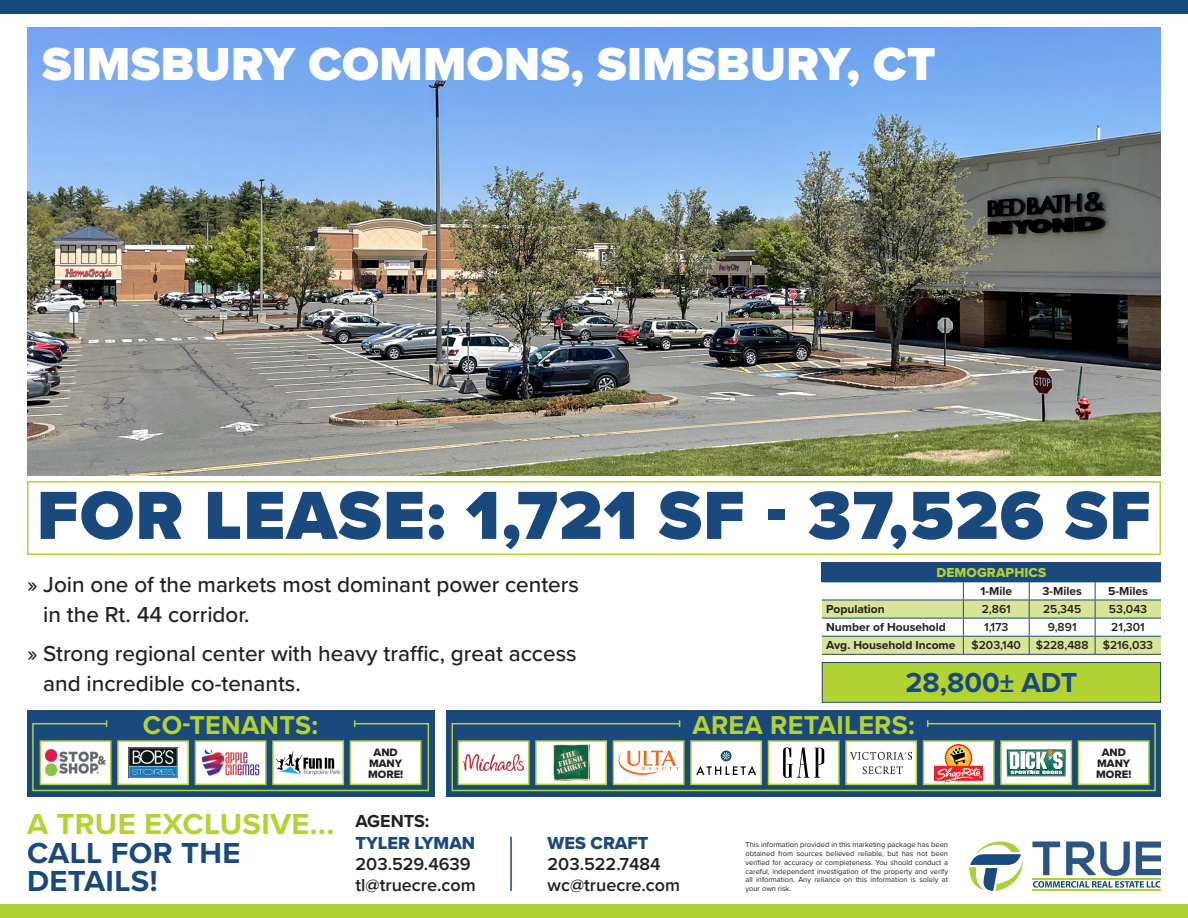
<style>
.page{position:relative;width:1188px;height:918px;background:#fff}
.page>*{position:absolute;margin:0;border:0;box-sizing:border-box;transform-origin:0 0}
.t1{font:900 70.5px "Proxima Nova";letter-spacing:.02em;color:#19497d}
.t2{font:900 48px "Proxima Nova";letter-spacing:.01em;color:#fff}
.t3{font:700 30px/28.5px "Proxima Nova";letter-spacing:.01em;color:#19497d}
.t4{font:700 28.5px "Proxima Nova";color:#19497d}
.t5{font:700 26.85px "Proxima Nova";letter-spacing:.01em;color:#b3d234}
.t6{font:500 22.5px/30px "Proxima Nova";color:#231f20}
.t7{font:600 18px "Proxima Nova";color:#231f20}
.t8{font:18px "Proxima Nova Extrabld";color:#19497d}
.t9{font:700 18px "Proxima Nova";color:#231f20}
.t10{font:13.5px "Proxima Nova Extrabld";letter-spacing:.01em;color:#b3d234}
.t11{font:700 12px "Proxima Nova";color:#231f20}
.t12{font:600 12px "Proxima Nova";color:#231f20}
.t13{font:11.1px/11.1px "Proxima Nova Extrabld";color:#231f20;text-align:center}
.t14{font:7.5px/8.7px "Proxima Nova";color:#231f20;text-align:justify}
.s1{color:#b3d234}
</style>
<div class="page">
<div style="left:0;top:0;width:1188px;height:14px;background:#19497d"></div>
<img style="left:27px;top:27px;width:1134px;height:449px">
<div style="left:0;top:904px;width:1188px;height:14px;background:#b3d234"></div>
<svg style="left:969px;top:841px;width:54px;height:50px"></svg>
<hr style="left:1032px;top:889px;width:129px;height:2px;background:#aed036">
<svg style="left:1032px;top:841px;width:129px;height:47px"></svg>
<hr style="left:510px;top:837px;width:2px;height:54px;background:#19497d">
<div style="left:446px;top:710px;width:715px;height:86px;background:#19497d"></div>
<svg style="left:451px;top:722px;width:705px;height:70px"></svg>
<div style="left:691px;top:741px;width:70px;height:43px;background:#fff"></div>
<svg style="left:696px;top:766px;width:60px;height:9px"></svg>
<svg style="left:721px;top:751px;width:11px;height:10px"></svg>
<svg style="left:722px;top:752px;width:9px;height:8px"></svg>
<div style="left:690px;top:740px;width:72px;height:45px;border:2px solid #b3d234"></div>
<div style="left:1001px;top:741px;width:70px;height:43px;background:#fff"></div>
<svg style="left:1007px;top:749px;width:59px;height:28px"></svg>
<div style="left:1000px;top:740px;width:72px;height:45px;border:2px solid #b3d234"></div>
<div style="left:768px;top:741px;width:71px;height:43px;background:#fff"></div>
<svg style="left:783px;top:747px;width:41px;height:31px"></svg>
<div style="left:768px;top:740px;width:72px;height:45px;border:2px solid #b3d234"></div>
<div style="left:1079px;top:741px;width:70px;height:43px;background:#fff"></div>
<div style="left:1078px;top:740px;width:72px;height:45px;border:2px solid #b3d234"></div>
<div style="left:846px;top:741px;width:70px;height:43px;background:#fff"></div>
<img style="left:851px;top:751px;width:61px;height:23px">
<div style="left:845px;top:740px;width:72px;height:45px;border:2px solid #b3d234"></div>
<div style="left:613px;top:741px;width:71px;height:43px;background:#fff"></div>
<svg style="left:619px;top:751px;width:60px;height:24px"></svg>
<div style="left:613px;top:740px;width:72px;height:45px;border:2px solid #b3d234"></div>
<div style="left:924px;top:741px;width:70px;height:43px;background:#fff"></div>
<img style="left:934px;top:744px;width:49px;height:37px">
<div style="left:923px;top:740px;width:72px;height:45px;border:2px solid #b3d234"></div>
<div style="left:458px;top:741px;width:71px;height:43px;background:#fff"></div>
<img style="left:464px;top:755px;width:60px;height:16px">
<div style="left:458px;top:740px;width:72px;height:45px;border:2px solid #b3d234"></div>
<div style="left:536px;top:741px;width:70px;height:43px;background:#fff"></div>
<img style="left:553px;top:744px;width:36px;height:37px">
<div style="left:535px;top:740px;width:72px;height:45px;border:2px solid #b3d234"></div>
<div style="left:27px;top:710px;width:407px;height:86px;background:#19497d"></div>
<svg style="left:32px;top:720px;width:398px;height:72px"></svg>
<div style="left:273px;top:741px;width:70px;height:43px;background:#fff"></div>
<img style="left:277px;top:751px;width:63px;height:23px">
<div style="left:272px;top:740px;width:72px;height:45px;border:2px solid #b3d234"></div>
<div style="left:40px;top:741px;width:71px;height:43px;background:#fff"></div>
<img style="left:46px;top:750px;width:59px;height:25px">
<div style="left:40px;top:740px;width:72px;height:45px;border:2px solid #b3d234"></div>
<div style="left:350px;top:741px;width:71px;height:43px;background:#fff"></div>
<div style="left:350px;top:740px;width:72px;height:45px;border:2px solid #b3d234"></div>
<div style="left:118px;top:741px;width:70px;height:43px;background:#fff"></div>
<img style="left:129px;top:748px;width:48px;height:30px">
<div style="left:117px;top:740px;width:72px;height:45px;border:2px solid #b3d234"></div>
<div style="left:195px;top:741px;width:71px;height:43px;background:#fff"></div>
<img style="left:201px;top:749px;width:59px;height:27px">
<div style="left:195px;top:740px;width:72px;height:45px;border:2px solid #b3d234"></div>
<div style="left:822px;top:663px;width:339px;height:39px;background:#b3d234"></div>
<div style="left:822px;top:662px;width:339px;height:41px;border:1px solid #19497d"></div>
<div style="left:822px;top:563px;width:339px;height:19px;background:#19497d"></div>
<svg style="left:822px;top:582px;width:339px;height:72px"></svg>
<hr style="left:822px;top:654px;width:141px;height:1px;background:#19497d">
<hr style="left:963px;top:654px;width:66px;height:1px;background:#19497d">
<hr style="left:1029px;top:654px;width:66px;height:1px;background:#19497d">
<hr style="left:1095px;top:654px;width:66px;height:1px;background:#19497d">
<div style="left:27px;top:481px;width:1134px;height:74px;border:2px solid #b3d234"></div>
<p class="t2" style="left:42px;top:28px;width:895px">SIMSBURY COMMONS, SIMSBURY, CT</p>
<p class="t1" style="left:37px;top:463px;width:1116px">FOR LEASE: 1,721 SF - 37,526 SF</p>
<p class="t6" style="left:43px;top:569px;width:537px;text-indent:-16px">» Join one of the markets most dominant power centers in the Rt. 44 corridor.</p>
<p class="t6" style="left:43px;top:637px;width:535px;text-indent:-16px">» Strong regional center with heavy traffic, great access and incredible co-tenants.</p>
<p class="t5" style="left:143px;top:705px;width:177px">CO-TENANTS:</p>
<p class="t13" style="left:368px;top:747px;width:37px">AND<br>MANY<br>MORE!</p>
<p class="t10" style="left:937px;top:562px;width:111px">DEMOGRAPHICS</p>
<p class="t11" style="left:981px;top:582px;width:33px">1-Mile</p>
<p class="t11" style="left:1043px;top:582px;width:41px">3-Miles</p>
<p class="t11" style="left:1108px;top:582px;width:41px">5-Miles</p>
<p class="t11" style="left:826px;top:600px;width:60px">Population</p>
<p class="t12" style="left:982px;top:600px;width:30px">2,861</p>
<p class="t12" style="left:1043px;top:600px;width:40px">25,345</p>
<p class="t12" style="left:1109px;top:600px;width:40px">53,043</p>
<p class="t11" style="left:826px;top:618px;width:121px">Number of Household</p>
<p class="t12" style="left:984px;top:618px;width:26px">1,173</p>
<p class="t12" style="left:1048px;top:618px;width:30px">9,891</p>
<p class="t12" style="left:1111px;top:618px;width:35px">21,301</p>
<p class="t11" style="left:826px;top:636px;width:131px">Avg. Household Income</p>
<p class="t12" style="left:972px;top:636px;width:51px">$203,140</p>
<p class="t12" style="left:1036px;top:636px;width:54px">$228,488</p>
<p class="t12" style="left:1103px;top:636px;width:52px">$216,033</p>
<p class="t4" style="left:906px;top:661px;width:173px">28,800± ADT</p>
<p class="t5" style="left:692px;top:705px;width:224px">AREA RETAILERS:</p>
<p class="t13" style="left:1096px;top:747px;width:37px">AND<br>MANY<br>MORE!</p>
<p class="t3" style="left:27px;top:809px;width:309px"><span class="s1">A TRUE EXCLUSIVE...<br></span>CALL FOR THE<br>DETAILS!</p>
<p class="t9" style="left:356px;top:808px;width:75px">AGENTS:</p>
<p class="t8" style="left:356px;top:830px;width:121px">TYLER LYMAN</p>
<p class="t8" style="left:548px;top:830px;width:102px">WES CRAFT</p>
<p class="t7" style="left:356px;top:851px;width:117px">203.529.4639</p>
<p class="t7" style="left:548px;top:851px;width:115px">203.522.7484</p>
<p class="t7" style="left:356px;top:872px;width:122px">tl@truecre.com</p>
<p class="t7" style="left:548px;top:872px;width:134px">wc@truecre.com</p>
<p class="t14" style="left:746px;top:840px;width:204px">This information provided in this marketing package has been obtained from sources believed reliable, but has not been verified for accuracy or completeness. You should conduct a careful, independent investigation of the property and verify all information. Any reliance on this information is solely at your own risk.</p>
</div>
